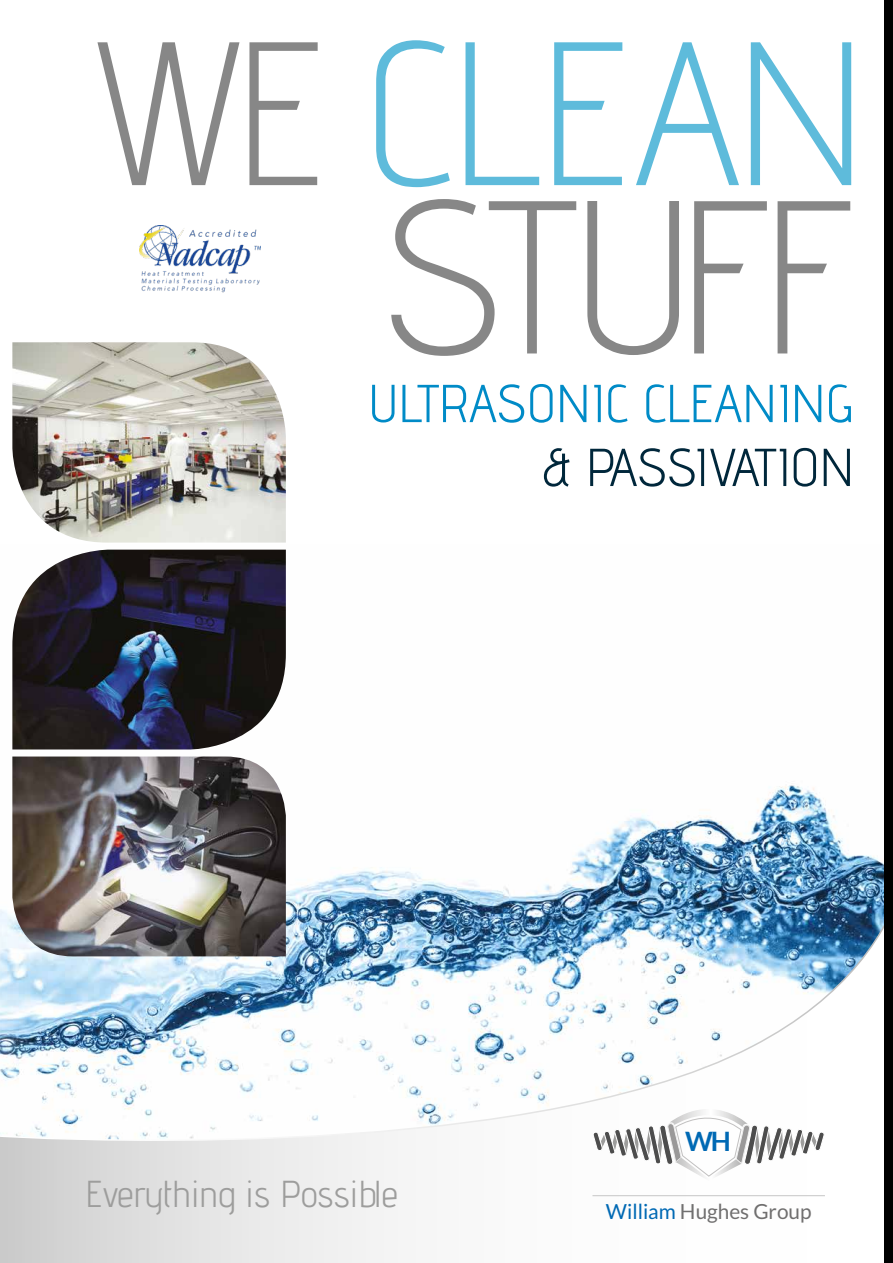
<style>
.page{position:relative;width:893px;height:1263px;background:#fff}
.page>*{position:absolute;margin:0;border:0;box-sizing:border-box;transform-origin:0 0}
.t1{font:300 217.5px "Advent Pro";letter-spacing:-.07em;color:#878787}
.t2{font:300 204px "Advent Pro";color:#5ebbdb}
.t3{font:53.25px "Advent Pro";color:#008bc7}
.t4{font:53.25px "Advent Pro";letter-spacing:-.02em;color:#00273b}
.t5{font:37.5px "Advent Pro";color:#9d9d9c}
.t6{font:700 26.55px "Lato";color:#0069b4}
.t7{font:20.85px "Lato";color:#706f6f}
.s1{color:#878787}
.s2{color:#0069b4}
</style>
<div class="page">
<div style="left:0;top:857px;width:893px;height:406px;background:linear-gradient(to right,#d8d8d8,#fff)"></div>
<img style="left:0;top:549px;width:884px;height:324px">
<svg style="left:0;top:873px;width:884px;height:296px"></svg>
<hr style="left:592px;top:1195px;width:233px;height:1px;background:#c6c6c6">
<svg style="left:593px;top:1090px;width:231px;height:108px"></svg>
<img style="left:12px;top:756px;width:274px;height:200px">
<img style="left:12px;top:550px;width:274px;height:199px">
<img style="left:12px;top:342px;width:274px;height:201px">
<img style="left:0;top:549px;width:1px;height:53px">
<img style="left:140px;top:226px;width:121px;height:66px">
<div style="left:884px;top:0;width:9px;height:1263px;background:#000"></div>
<h2 class="t2" style="left:82px;top:-10px;width:466px"><span class="s1">WE</span> CLEAN</h2>
<h1 class="t1" style="left:383px;top:145px;width:476px">STUFF</h1>
<h3 class="t3" style="left:368px;top:371px;width:487px">ULTRASONIC CLEANING</h3>
<h3 class="t4" style="left:542px;top:435px;width:314px">&amp; PASSIVATION</h3>
<p class="t5" style="left:85px;top:1171px;width:314px">Everything is Possible</p>
<p class="t6" style="left:685px;top:1126px;width:47px">WH</p>
<p class="t7" style="left:606px;top:1199px;width:207px"><span class="s2">William</span> Hughes Group</p>
</div>
